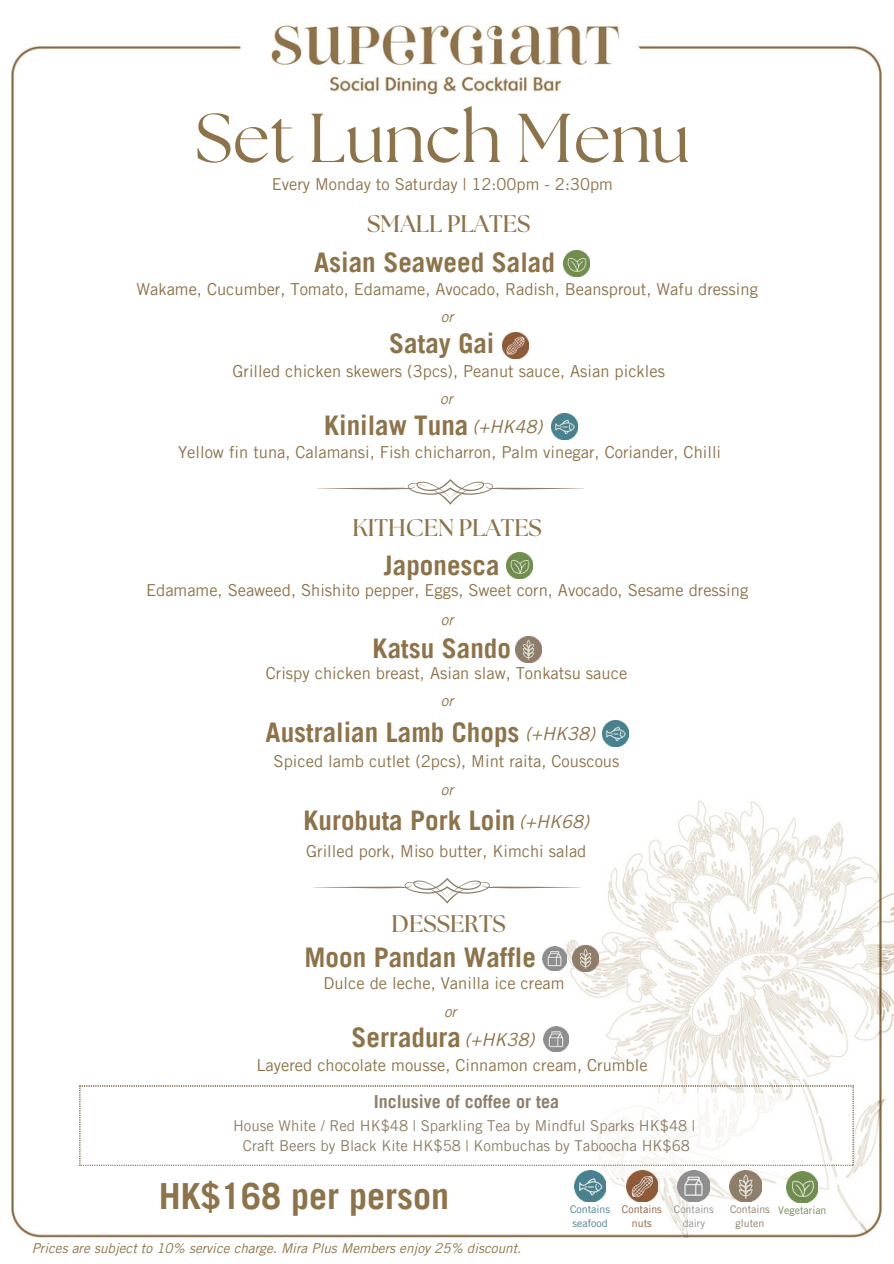
<style>
.page{position:relative;width:894px;height:1264px;background:#fff}
.page>*{position:absolute;margin:0;border:0;box-sizing:border-box;transform-origin:0 0}
.t1{font:69px "The Seasons";color:#8d7349}
.t2{font:700 36px "Trade Gothic LT Pro";color:#8d7349}
.t3{font:700 27px "Trade Gothic LT Pro";color:#8d7349}
.t4{font:700 24px "The Seasons";color:#8d7349}
.t5{font:700 18px "Trade Gothic LT Pro";color:#8e7f6a}
.t6{font:16.5px "Trade Gothic LT Pro";color:#8d7349}
.t7{font:15px/20.2px "Trade Gothic LT Pro";color:#8e7f6a;text-align:center}
.t8{font:italic 15px "Trade Gothic LT Pro";color:#8d7349}
.t9{font:italic 13.5px "Trade Gothic LT Pro";color:#8d7349}
.t10{font:10.5px/14.1px "Trade Gothic LT Pro";color:#49818e}
.t11{font:10.5px/14.1px "Trade Gothic LT Pro";color:#8e7f6a;text-align:center}
.t12{font:10.5px/14.1px "Trade Gothic LT Pro";color:#8e8f8e;text-align:center}
.t13{font:10.5px/14.1px "Trade Gothic LT Pro";color:#8e5a38;text-align:center}
.t14{font:10.5px "Trade Gothic LT Pro";color:#718e4f}
.s1{font-weight:400;font-style:italic;font-size:18px}
</style>
<div class="page">
<img style="left:11px;top:46px;width:882px;height:1192px">
<img style="left:563px;top:250px;width:26px;height:26px">
<img style="left:502px;top:332px;width:26px;height:26px">
<svg style="left:317px;top:479px;width:266px;height:26px"></svg>
<img style="left:551px;top:414px;width:26px;height:26px">
<img style="left:506px;top:553px;width:26px;height:25px">
<svg style="left:467px;top:780px;width:410px;height:452px"></svg>
<svg style="left:313px;top:877px;width:267px;height:26px"></svg>
<img style="left:602px;top:720px;width:26px;height:26px">
<img style="left:256px;top:23px;width:372px;height:76px">
<div style="left:101px;top:1093px;width:684px;height:85px;background:#fff"></div>
<svg style="left:79px;top:1085px;width:774px;height:80px"></svg>
<img style="left:543px;top:1026px;width:25px;height:25px">
<img style="left:574px;top:1170px;width:31px;height:31px">
<img style="left:625px;top:1170px;width:32px;height:31px">
<img style="left:677px;top:1170px;width:32px;height:31px">
<img style="left:729px;top:1170px;width:32px;height:31px">
<img style="left:786px;top:1171px;width:31px;height:31px">
<img style="left:515px;top:636px;width:26px;height:26px">
<img style="left:542px;top:946px;width:24px;height:24px">
<img style="left:572px;top:945px;width:26px;height:26px">
<h1 class="t1" style="left:194px;top:92px;width:497px">Set Lunch Menu</h1>
<p class="t6" style="left:272px;top:174px;width:342px">Every Monday to Saturday | 12:00pm - 2:30pm</p>
<h3 class="t4" style="left:367px;top:207px;width:165px">SMALL PLATES</h3>
<h3 class="t3" style="left:314px;top:246px;width:242px">Asian Seaweed Salad</h3>
<p class="t6" style="left:136px;top:279px;width:622px">Wakame, Cucumber, Tomato, Edamame, Avocado, Radish, Beansprout, Wafu dressing</p>
<h3 class="t3" style="left:389px;top:327px;width:107px">Satay Gai</h3>
<p class="t6" style="left:232px;top:361px;width:434px">Grilled chicken skewers (3pcs), Peanut sauce, Asian pickles</p>
<h3 class="t3" style="left:324px;top:408px;width:220px">Kinilaw Tuna <span class="s1">(+HK48)</span></h3>
<p class="t6" style="left:178px;top:442px;width:544px">Yellow fin tuna, Calamansi, Fish chicharron, Palm vinegar, Coriander, Chilli</p>
<p class="t8" style="left:441px;top:307px;width:14px">or</p>
<p class="t8" style="left:440px;top:389px;width:14px">or</p>
<h3 class="t4" style="left:352px;top:512px;width:191px">KITHCEN PLATES</h3>
<h3 class="t3" style="left:384px;top:548px;width:117px">Japonesca</h3>
<p class="t6" style="left:146px;top:580px;width:603px">Edamame, Seaweed, Shishito pepper, Eggs, Sweet corn, Avocado, Sesame dressing</p>
<p class="t8" style="left:441px;top:610px;width:14px">or</p>
<h3 class="t3" style="left:372px;top:631px;width:140px">Katsu Sando</h3>
<p class="t6" style="left:266px;top:663px;width:363px">Crispy chicken breast, Asian slaw, Tonkatsu sauce</p>
<p class="t8" style="left:441px;top:692px;width:14px">or</p>
<h3 class="t3" style="left:265px;top:715px;width:331px">Australian Lamb Chops <span class="s1">(+HK38)</span></h3>
<p class="t6" style="left:273px;top:751px;width:347px">Spiced lamb cutlet (2pcs), Mint raita, Couscous</p>
<p class="t8" style="left:441px;top:780px;width:14px">or</p>
<h3 class="t3" style="left:303px;top:803px;width:287px">Kurobuta Pork Loin <span class="s1">(+HK68)</span></h3>
<p class="t6" style="left:306px;top:841px;width:282px">Grilled pork, Miso butter, Kimchi salad</p>
<h3 class="t4" style="left:391px;top:907px;width:116px">DESSERTS</h3>
<h3 class="t3" style="left:304px;top:940px;width:233px">Moon Pandan Waffle</h3>
<p class="t6" style="left:323px;top:973px;width:243px">Dulce de leche, Vanilla ice cream</p>
<p class="t8" style="left:444px;top:1002px;width:14px">or</p>
<h3 class="t3" style="left:351px;top:1020px;width:184px">Serradura <span class="s1">(+HK38)</span></h3>
<p class="t6" style="left:256px;top:1055px;width:392px">Layered chocolate mousse, Cinnamon cream, Crumble</p>
<p class="t5" style="left:374px;top:1090px;width:186px">Inclusive of coffee or tea</p>
<p class="t7" style="left:233px;top:1115px;width:463px">House White / Red HK$48 | Sparkling Tea by Mindful Sparks HK$48 |<br>Craft Beers by Black Kite HK$58 | Kombuchas by Taboocha HK$68</p>
<h2 class="t2" style="left:159px;top:1173px;width:292px">HK$168 per person</h2>
<p class="t9" style="left:32px;top:1240px;width:491px">Prices are subject to 10% service charge. Mira Plus Members enjoy 25% discount.</p>
<p class="t10" style="left:570px;top:1202px;width:41px">Contains seafood</p>
<p class="t13" style="left:621px;top:1202px;width:41px">Contains nuts</p>
<p class="t12" style="left:673px;top:1202px;width:41px">Contains dairy</p>
<p class="t11" style="left:729px;top:1202px;width:41px">Contains gluten</p>
<p class="t14" style="left:778px;top:1203px;width:50px">Vegetarian</p>
</div>
